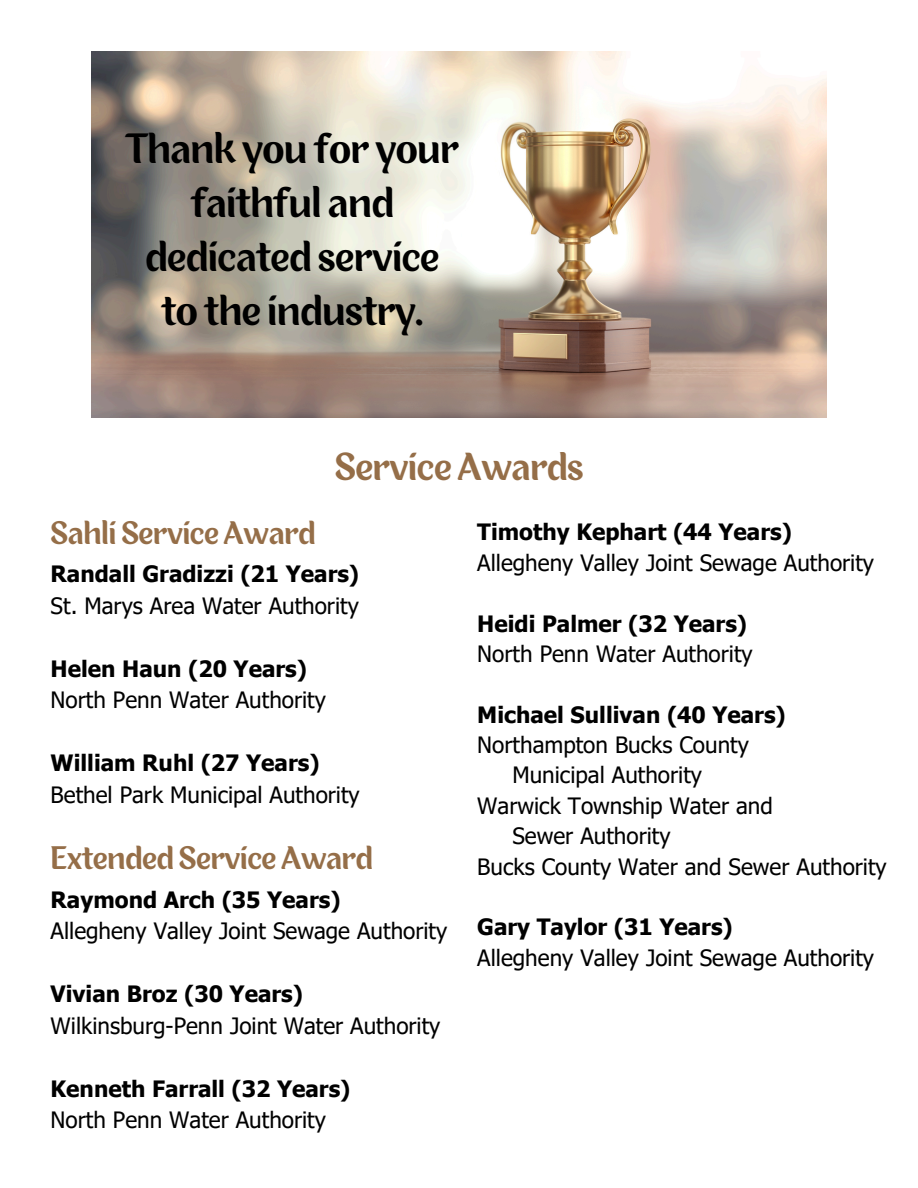
<style>
.page{position:relative;width:918px;height:1188px;background:#fff}
.page>*{position:absolute;margin:0;border:0;box-sizing:border-box;transform-origin:0 0}
.t1{font:39px/54px "Para";color:#000;text-align:center}
.t2{font:36px "Para";color:#956e48}
.t3{font:30px "Para";color:#956e48}
.t4{font:22.5px "Tahoma";color:#000}
.t5{font:700 22.5px "Tahoma";color:#000}
</style>
<div class="page">
<img style="left:92px;top:51px;width:734px;height:367px">
<p class="t1" style="left:126px;top:126px;width:334px">Thank you for your faithful and dedicated service to the industry.</p>
<p class="t2" style="left:335px;top:451px;width:250px">Service Awards</p>
<p class="t3" style="left:51px;top:520px;width:266px">Sahli Service Award</p>
<h1 class="t5" style="left:51px;top:560px;width:310px">Randall Gradizzi (21 Years)</h1>
<h1 class="t4" style="left:51px;top:591px;width:310px">St. Marys Area Water Authority</h1>
<p class="t5" style="left:51px;top:654px;width:258px">Helen Haun (20 Years)</p>
<p class="t4" style="left:51px;top:686px;width:277px">North Penn Water Authority</p>
<p class="t5" style="left:51px;top:749px;width:270px">William Ruhl (27 Years)</p>
<p class="t4" style="left:51px;top:780px;width:311px">Bethel Park Municipal Authority</p>
<p class="t3" style="left:51px;top:845px;width:324px">Extended Service Award</p>
<p class="t5" style="left:51px;top:885px;width:291px">Raymond Arch (35 Years)</p>
<p class="t4" style="left:51px;top:917px;width:398px">Allegheny Valley Joint Sewage Authority</p>
<p class="t5" style="left:51px;top:980px;width:254px">Vivian Broz (30 Years)</p>
<p class="t4" style="left:51px;top:1011px;width:391px">Wilkinsburg-Penn Joint Water Authority</p>
<p class="t5" style="left:51px;top:1074px;width:301px">Kenneth Farrall (32 Years)</p>
<p class="t4" style="left:51px;top:1106px;width:277px">North Penn Water Authority</p>
<p class="t5" style="left:477px;top:518px;width:316px">Timothy Kephart (44 Years)</p>
<p class="t4" style="left:477px;top:548px;width:398px">Allegheny Valley Joint Sewage Authority</p>
<p class="t5" style="left:477px;top:609px;width:271px">Heidi Palmer (32 Years)</p>
<p class="t4" style="left:477px;top:639px;width:277px">North Penn Water Authority</p>
<p class="t5" style="left:477px;top:700px;width:310px">Michael Sullivan (40 Years)</p>
<p class="t4" style="left:477px;top:731px;width:273px">Northampton Bucks County</p>
<p class="t4" style="left:512px;top:761px;width:191px">Municipal Authority</p>
<p class="t4" style="left:477px;top:791px;width:297px">Warwick Township Water and</p>
<p class="t4" style="left:512px;top:822px;width:160px">Sewer Authority</p>
<p class="t4" style="left:477px;top:852px;width:411px">Bucks County Water and Sewer Authority</p>
<p class="t5" style="left:477px;top:913px;width:257px">Gary Taylor (31 Years)</p>
<p class="t4" style="left:477px;top:943px;width:398px">Allegheny Valley Joint Sewage Authority</p>
</div>
